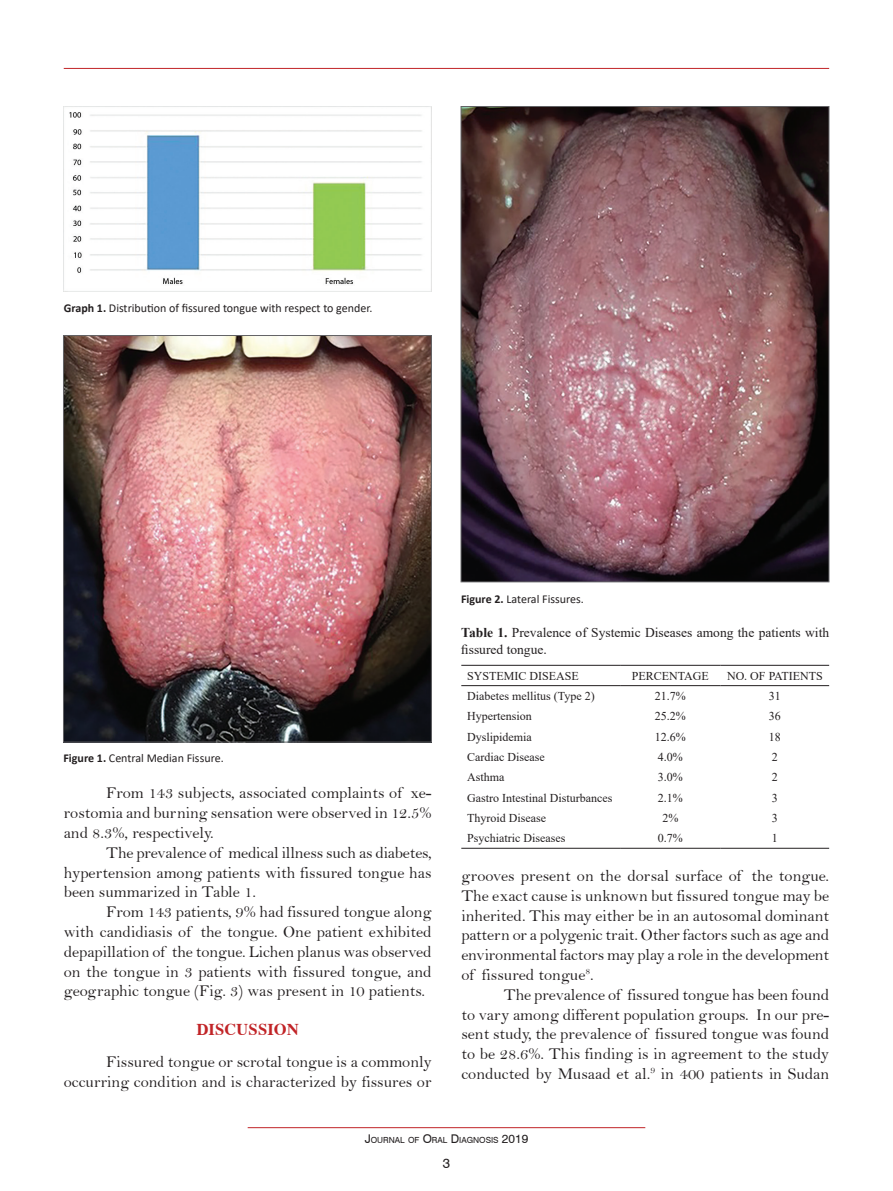
<style>
.page{position:relative;width:893px;height:1191px;background:#fff}
.page>*{position:absolute;margin:0;border:0;box-sizing:border-box;transform-origin:0 0}
.Texto{font:16.5px/19.8px "Bell";color:#231f20;text-align:justify}
.Intertítulo{font:700 16.5px "Dutch 801 BT";color:#c12427}
.Tabela_titulo{font:13.5px/16.5px "Times New Roman";color:#231f20}
.t1{font:13.5px "Swiss 721 BT";color:#231f20}
.Tabela{font:12px "Times New Roman";color:#231f20}
.Legenda{font:12px "Calibri";color:#231f20}
.t2{font:8.4px "Swiss 721 BT";color:#231f20}
.s1{font-weight:700}
.s2{font-size:12px}
</style>
<div class="page">
<hr style="left:64px;top:68px;width:765px;height:1px;background:#c12427">
<hr style="left:248px;top:1127px;width:397px;height:1px;background:#c12427">
<img style="left:64px;top:106px;width:368px;height:185px">
<img style="left:65px;top:337px;width:365px;height:403px">
<div style="left:63px;top:335px;width:369px;height:407px;border:1px solid #636366"></div>
<img style="left:463px;top:108px;width:364px;height:472px">
<hr style="left:461px;top:848px;width:159px;height:1px;background:#231f20">
<hr style="left:620px;top:848px;width:101px;height:1px;background:#231f20">
<hr style="left:721px;top:848px;width:108px;height:1px;background:#231f20">
<hr style="left:461px;top:665px;width:159px;height:1px;background:#231f20">
<hr style="left:620px;top:665px;width:101px;height:1px;background:#231f20">
<hr style="left:721px;top:665px;width:108px;height:1px;background:#231f20">
<hr style="left:461px;top:685px;width:159px;height:1px;background:#231f20">
<hr style="left:620px;top:685px;width:101px;height:1px;background:#231f20">
<hr style="left:721px;top:685px;width:108px;height:1px;background:#231f20">
<p class="Legenda" style="left:64px;top:300px;width:310px"><span class="s1">Graph 1.</span> Distribution of fissured tongue with respect to gender.</p>
<p class="Legenda" style="left:63px;top:749px;width:162px"><span class="s1">Figure 1.</span> Central Median Fissure.</p>
<p class="Texto" style="left:64px;top:783px;width:369px;text-indent:43px">From 143 subjects, associated complaints of xe&shy;rostomia and burning sensation were observed in 12.5% and 8.3%, respectively.</p>
<p class="Texto" style="left:64px;top:842px;width:369px;text-indent:43px">The prevalence of medical illness such as diabetes, hypertension among patients with fissured tongue has been summarized in Table 1.</p>
<p class="Texto" style="left:64px;top:902px;width:369px;text-indent:43px">From 143 patients, 9% had fissured tongue along with candidiasis of the tongue. One patient exhibited depapillation of the tongue. Lichen planus was observed on the tongue in 3 patients with fissured tongue, and geographic tongue (Fig. 3) was present in 10 patients.</p>
<p class="Intertítulo" style="left:196px;top:1019px;width:104px">DISCUSSION</p>
<p class="Texto" style="left:64px;top:1052px;width:369px;text-align:right">Fissured tongue or scrotal tongue is a commonly occurring condition and is characterized by fissures or</p>
<p class="Legenda" style="left:461px;top:590px;width:124px"><span class="s1">Figure 2.</span> Lateral Fissures.</p>
<p class="Tabela_titulo" style="left:461px;top:624px;width:369px"><span class="s1">Table 1.</span> Prevalence of Systemic Diseases among the patients with fissured tongue.</p>
<p class="Tabela" style="left:467px;top:667px;width:113px">SYSTEMIC DISEASE</p>
<p class="Tabela" style="left:632px;top:667px;width:79px">PERCENTAGE</p>
<p class="Tabela" style="left:727px;top:667px;width:97px">NO. OF PATIENTS</p>
<p class="Tabela" style="left:467px;top:687px;width:129px">Diabetes mellitus (Type 2)</p>
<p class="Tabela" style="left:655px;top:687px;width:32px">21.7%</p>
<p class="Tabela" style="left:769px;top:687px;width:13px">31</p>
<p class="Tabela" style="left:467px;top:708px;width:66px">Hypertension</p>
<p class="Tabela" style="left:655px;top:708px;width:32px">25.2%</p>
<p class="Tabela" style="left:769px;top:708px;width:13px">36</p>
<p class="Tabela" style="left:467px;top:728px;width:66px">Dyslipidemia</p>
<p class="Tabela" style="left:655px;top:728px;width:32px">12.6%</p>
<p class="Tabela" style="left:769px;top:728px;width:13px">18</p>
<p class="Tabela" style="left:467px;top:748px;width:79px">Cardiac Disease</p>
<p class="Tabela" style="left:658px;top:748px;width:26px">4.0%</p>
<p class="Tabela" style="left:772px;top:748px;width:7px">2</p>
<p class="Tabela" style="left:467px;top:769px;width:39px">Asthma</p>
<p class="Tabela" style="left:658px;top:769px;width:26px">3.0%</p>
<p class="Tabela" style="left:772px;top:769px;width:7px">2</p>
<p class="Tabela" style="left:467px;top:789px;width:147px">Gastro Intestinal Disturbances</p>
<p class="Tabela" style="left:658px;top:789px;width:26px">2.1%</p>
<p class="Tabela" style="left:772px;top:789px;width:7px">3</p>
<p class="Tabela" style="left:467px;top:809px;width:80px">Thyroid Disease</p>
<p class="Tabela" style="left:662px;top:809px;width:17px">2%</p>
<p class="Tabela" style="left:772px;top:809px;width:7px">3</p>
<p class="Tabela" style="left:467px;top:829px;width:100px">Psychiatric Diseases</p>
<p class="Tabela" style="left:658px;top:829px;width:26px">0.7%</p>
<p class="Tabela" style="left:772px;top:829px;width:7px">1</p>
<p class="Texto" style="left:461px;top:865px;width:369px">grooves present on the dorsal surface of the tongue.<br>The exact cause is unknown but fissured tongue may be inherited. This may either be in an autosomal dominant pattern or a polygenic trait. Other factors such as age and environmental factors may play a role in the development of fissured tongue<sup>8</sup>.</p>
<p class="Texto" style="left:461px;top:984px;width:369px;text-indent:43px">The prevalence of fissured tongue has been found to vary among different population groups. In our pre&shy;sent study, the prevalence of fissured tongue was found to be 28.6%. This finding is in agreement to the study conducted by Musaad et al.<sup>9</sup> in 400 patients in Sudan</p>
<p class="t2" style="left:365px;top:1134px;width:165px"><span class="s2">J</span>OURNAL OF <span class="s2">O</span>RAL <span class="s2">D</span>IAGNOSIS <span class="s2">2019</span></p>
<p class="t1" style="left:443px;top:1153px;width:9px">3</p>
</div>
